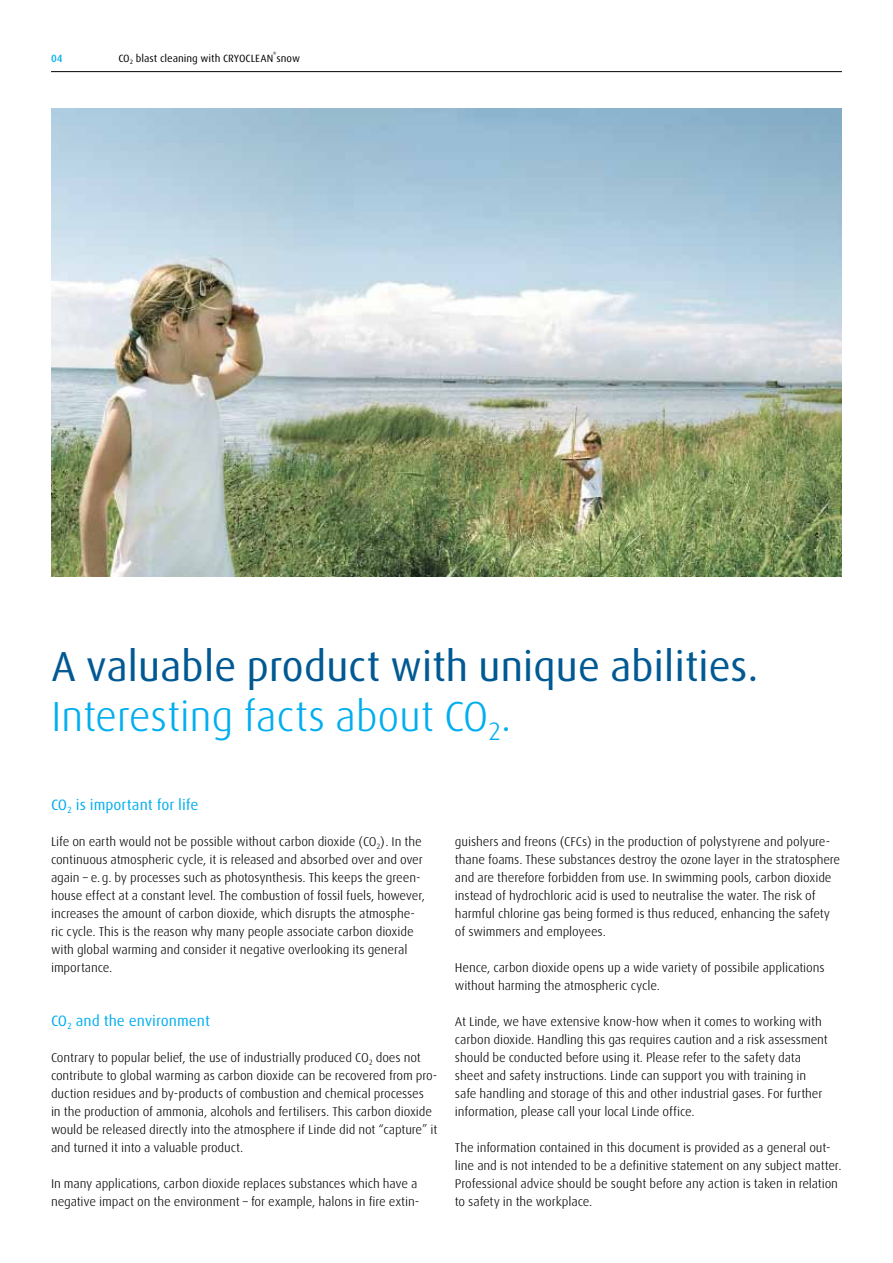
<style>
.page{position:relative;width:893px;height:1263px;background:#fff}
.page>*{position:absolute;margin:0;border:0;box-sizing:border-box;transform-origin:0 0}
.t1{font:42px/50.4px "Linde Dax Global";letter-spacing:-.01em;color:#005993}
.t2{font:15px "Linde Dax Global";color:#00aeef}
.t3{font:300 12.75px/18px "Linde Dax Global";letter-spacing:-.01em;color:#000}
.t4{font:10.5px "Linde Dax Global";color:#000}
.t5{font:500 10.5px "Linde Dax Global";color:#00aeef}
.t6{font:6.3px "Linde Dax Global";color:#000}
.s1{font-weight:300;color:#00aeef}
</style>
<div class="page">
<img style="left:51px;top:108px;width:791px;height:468px">
<hr style="left:51px;top:71px;width:791px;height:1px;background:#000">
<p class="t6" style="left:273px;top:51px;width:5px">®</p>
<p class="t5" style="left:51px;top:52px;width:13px">04</p>
<p class="t4" style="left:118px;top:52px;width:183px">CO<sub>2</sub> blast cleaning with CRYOCLEAN snow</p>
<h1 class="t1" style="left:51px;top:641px;width:709px">A valuable product with unique abilities.<br><span class="s1">Interesting facts about CO</span><sub>2</sub><span class="s1">.</span></h1>
<p class="t2" style="left:51px;top:796px;width:149px">CO<sub>2</sub> is important for life</p>
<p class="t3" style="left:51px;top:833px;width:376px">Life on earth would not be possible without carbon dioxide (CO<sub>2</sub>). In the continuous atmospheric cycle, it is released and absorbed over and over again – e.g. by processes such as photosynthesis. This keeps the green&shy;house effect at a constant level. The combustion of fossil fuels, however, increases the amount of carbon dioxide, which disrupts the atmosphe&shy;ric cycle. This is the reason why many people associate carbon dioxide with global warming and consider it negative overlooking its general importance.</p>
<p class="t2" style="left:51px;top:1012px;width:161px">CO<sub>2</sub> and the environment</p>
<p class="t3" style="left:51px;top:1049px;width:388px">Contrary to popular belief, the use of industrially produced CO<sub>2</sub> does not contribute to global warming as carbon dioxide can be recovered from pro&shy;duction residues and by-products of combustion and chemical processes<br>in the production of ammonia, alcohols and fertilisers. This carbon dioxide would be released directly into the atmosphere if Linde did not “capture” it and turned it into a valuable product.</p>
<p class="t3" style="left:51px;top:1175px;width:368px">In many applications, carbon dioxide replaces substances which have a negative impact on the environment – for example, halons in fire extin-</p>
<p class="t3" style="left:455px;top:833px;width:387px">guishers and freons (CFCs) in the production of polystyrene and polyure&shy;thane foams. These substances destroy the ozone layer in the stratosphere and are therefore forbidden from use. In swimming pools, carbon dioxide instead of hydrochloric acid is used to neutralise the water. The risk of harmful chlorine gas being formed is thus reduced, enhancing the safety of swimmers and employees.</p>
<p class="t3" style="left:455px;top:959px;width:371px">Hence, carbon dioxide opens up a wide variety of possibile applications without harming the atmospheric cycle.</p>
<p class="t3" style="left:455px;top:1013px;width:374px">At Linde, we have extensive know-how when it comes to working with carbon dioxide. Handling this gas requires caution and a risk assessment should be conducted before using it. Please refer to the safety data sheet and safety instructions. Linde can support you with training in safe handling and storage of this and other industrial gases. For further information, please call your local Linde office.</p>
<p class="t3" style="left:455px;top:1139px;width:388px">The information contained in this document is provided as a general out&shy;line and is not intended to be a definitive statement on any subject matter.<br>Professional advice should be sought before any action is taken in relation to safety in the workplace.</p>
</div>
